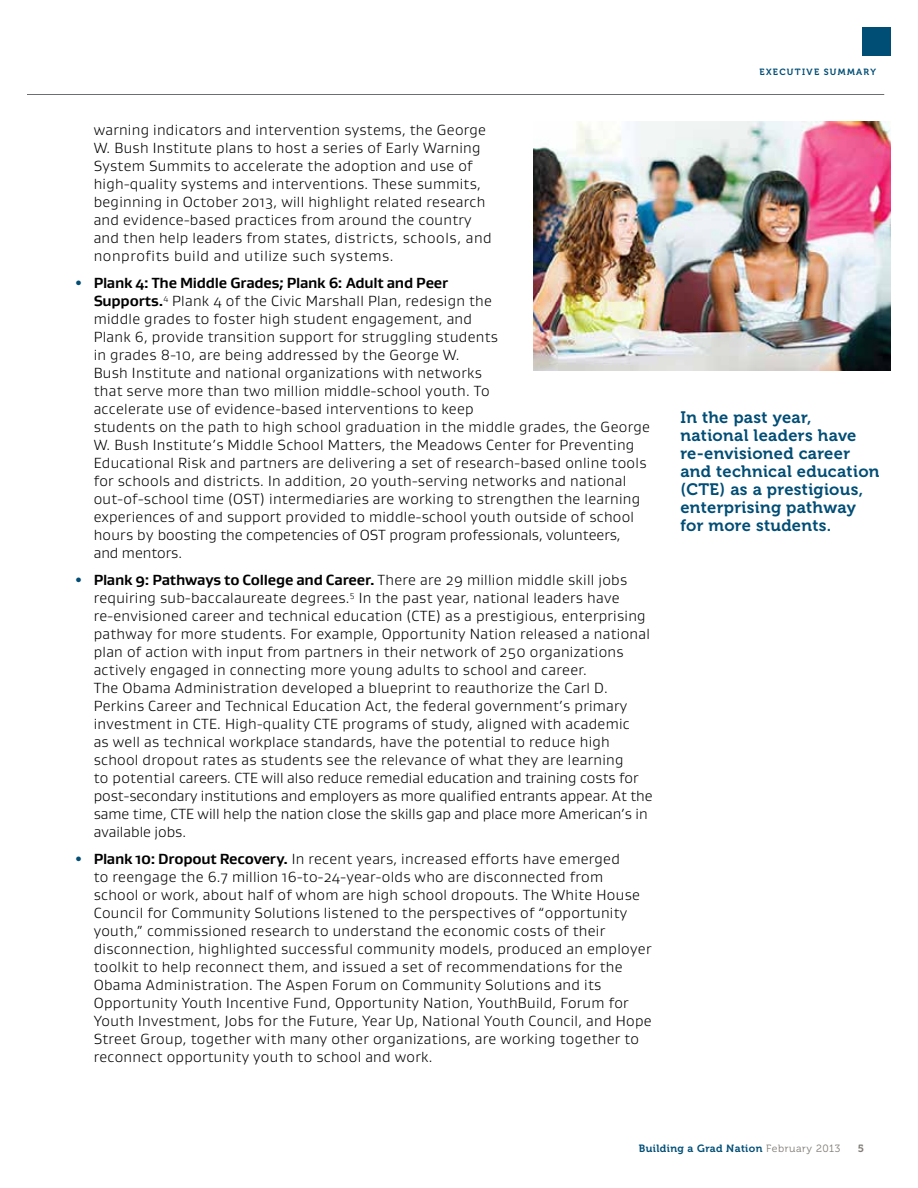
<style>
.page{position:relative;width:918px;height:1188px;background:#fff}
.page>*{position:absolute;margin:0;border:0;box-sizing:border-box;transform-origin:0 0}
.t1{font:16.5px/18px "Museo 700";letter-spacing:.02em;color:#004d75}
.t2{font:300 15px/18px "Gustan";letter-spacing:.02em;color:#000}
.t3{font:10.5px "Museo 700";letter-spacing:.04em;color:#004d75}
.t4{font:10.5px "Museo 700";color:#807b76}
.t5{font:9px "Museo 700";letter-spacing:.145em;color:#004d75}
.s1{font-weight:700;color:#004d75}
.s2{font-weight:700}
.s3{font-family:"Museo 300";color:#807b76}
</style>
<div class="page">
<hr style="left:27px;top:94px;width:857px;height:1px;background:#6d6e71">
<div style="left:863px;top:27px;width:28px;height:28px;background:#004d75"></div>
<img style="left:533px;top:122px;width:358px;height:248px">
<p class="t2" style="left:94px;top:121px;width:400px">warning indicators and intervention systems, the George W. Bush Institute plans to host a series of Early Warning System Summits to accelerate the adoption and use of high-quality systems and interventions. These summits, beginning in October 2013, will highlight related research and evidence-based practices from around the country and then help leaders from states, districts, schools, and nonprofits build and utilize such systems.</p>
<p class="t2" style="left:94px;top:274px;width:558px;text-indent:-19px"><span class="s1">•</span> <span class="s2">Plank 4: The Middle Grades; Plank 6: Adult and Peer<br>Supports.</span><sup>4</sup> Plank 4 of the Civic Marshall Plan, redesign the<br>middle grades to foster high student engagement, and<br>Plank 6, provide transition support for struggling students<br>in grades 8-10, are being addressed by the George W.<br>Bush Institute and national organizations with networks<br>that serve more than two million middle-school youth. To<br>accelerate use of evidence-based interventions to keep<br>students on the path to high school graduation in the middle grades, the George W. Bush Institute’s Middle School Matters, the Meadows Center for Preventing Educational Risk and partners are delivering a set of research-based online tools for schools and districts. In addition, 20 youth-serving networks and national out-of-school time (OST) intermediaries are working to strengthen the learning experiences of and support provided to middle-school youth outside of school hours by boosting the competencies of OST program professionals, volunteers,<br>and mentors.</p>
<p class="t2" style="left:94px;top:571px;width:561px;text-indent:-19px"><span class="s1">•</span> <span class="s2">Plank 9: Pathways to College and Career.</span> There are 29 million middle skill jobs requiring sub-baccalaureate degrees.<sup>5</sup> In the past year, national leaders have re-envisioned career and technical education (CTE) as a prestigious, enterprising pathway for more students. For example, Opportunity Nation released a national plan of action with input from partners in their network of 250 organizations actively engaged in connecting more young adults to school and career.<br>The Obama Administration developed a blueprint to reauthorize the Carl D.<br>Perkins Career and Technical Education Act, the federal government’s primary investment in CTE. High-quality CTE programs of study, aligned with academic<br>as well as technical workplace standards, have the potential to reduce high school dropout rates as students see the relevance of what they are learning<br>to potential careers. CTE will also reduce remedial education and training costs for post-secondary institutions and employers as more qualified entrants appear. At the same time, CTE will help the nation close the skills gap and place more American’s in available jobs.</p>
<p class="t2" style="left:94px;top:850px;width:560px;text-indent:-19px"><span class="s1">•</span> <span class="s2">Plank 10: Dropout Recovery.</span> In recent years, increased efforts have emerged<br>to reengage the 6.7 million 16-to-24-year-olds who are disconnected from<br>school or work, about half of whom are high school dropouts. The White House Council for Community Solutions listened to the perspectives of “opportunity youth,” commissioned research to understand the economic costs of their disconnection, highlighted successful community models, produced an employer toolkit to help reconnect them, and issued a set of recommendations for the Obama Administration. The Aspen Forum on Community Solutions and its Opportunity Youth Incentive Fund, Opportunity Nation, YouthBuild, Forum for Youth Investment, Jobs for the Future, Year Up, National Youth Council, and Hope Street Group, together with many other organizations, are working together to reconnect opportunity youth to school and work.</p>
<p class="t5" style="left:759px;top:67px;width:118px">Executive summary</p>
<p class="t1" style="left:680px;top:409px;width:201px">In the past year, national leaders have re-envisioned career and technical education (CTE) as a prestigious, enterprising pathway for more students.</p>
<p class="t3" style="left:639px;top:1143px;width:203px">Building a Grad Nation <span class="s3">February 2013</span></p>
<p class="t4" style="left:858px;top:1143px;width:8px">5</p>
</div>
